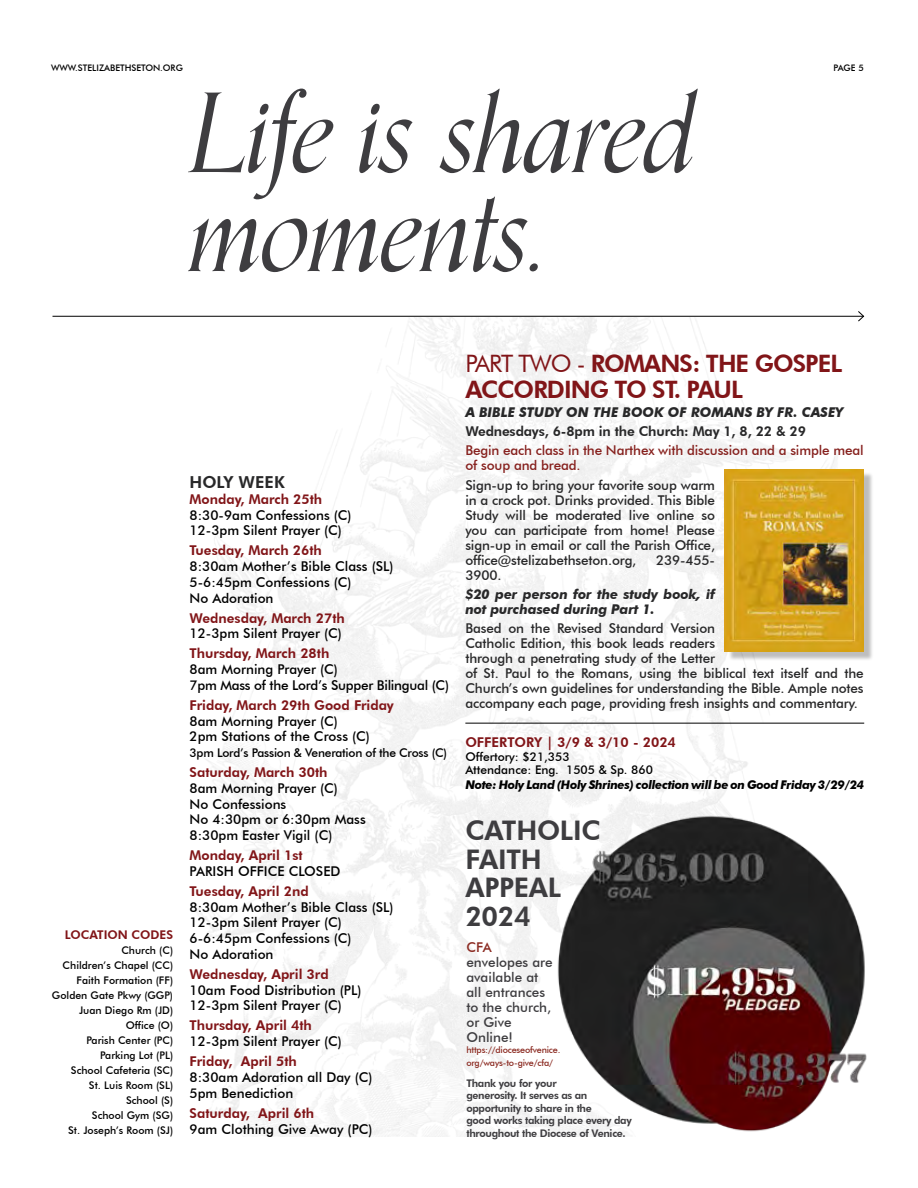
<style>
.page{position:relative;width:918px;height:1188px;background:#fff}
.page>*{position:absolute;margin:0;border:0;box-sizing:border-box;transform-origin:0 0}
.t1{font:italic 109.5px/99px "Orpheus Pro";letter-spacing:-.025em;color:#3e3d40}
.t2{font:800 27px/28.5px "Futura BT";letter-spacing:-.01em;color:#3e3d40}
.t3{font:800 24px/25.5px "Futura BT";letter-spacing:-.04em;color:#811518}
.t4{font:800 16.5px "Futura BT";color:#282829}
.t5{font:500 13.5px/15px "Futura BT";letter-spacing:-.01em;color:#282829;text-align:justify}
.t6{font:500 13.5px/15.8px "Futura BT";color:#000}
.t7{font:800 13.5px "Futura BT";color:#811518}
.t8{font:italic 700 13.5px/15px "Futura BT";letter-spacing:-.01em;color:#282829}
.t9{font:500 13.5px/15px "Futura BT";letter-spacing:-.01em;color:#86201d}
.t10{font:500 13.5px/15px "Futura BT";color:#3e3d40}
.t11{font:500 13.5px/15.8px "Futura BT";letter-spacing:-.02em;color:#000}
.t12{font:800 13.5px "Futura BT";letter-spacing:-.01em;color:#282829}
.t13{font:500 13.5px "Futura BT";color:#8b2a21}
.t14{font:italic 700 12px "Futura BT";letter-spacing:-.03em;color:#000}
.t15{font:500 12px/13.5px "Futura BT";color:#000}
.t16{font:500 12px "Futura BT";letter-spacing:-.02em;color:#000}
.t17{font:800 12px "Futura BT";color:#811518}
.t18{font:500 10.5px/15px "Futura BT";color:#000;text-align:right}
.t19{font:800 10.5px/12.6px "Futura BT";letter-spacing:-.03em;color:#3e3d40}
.t20{font:500 9px/12.6px "Futura BT";letter-spacing:-.02em;color:#8b2a21}
.t21{font:500 9px "Futura BT";color:#000}
.s1{font-weight:400}
</style>
<div class="page">
<img style="left:196px;top:317px;width:652px;height:820px">
<hr style="left:52px;top:316px;width:812px;height:1px;background:#000">
<svg style="left:857px;top:311px;width:8px;height:11px"></svg>
<hr style="left:465px;top:723px;width:399px;height:1px;background:#000">
<div style="left:728px;top:472px;width:146px;height:189px;background:#000;opacity:.26"></div>
<img style="left:725px;top:469px;width:139px;height:182px">
<img style="left:532px;top:808px;width:335px;height:329px">
<p class="t21" style="left:51px;top:62px;width:133px">WWW.STELIZABETHSETON.ORG</p>
<p class="t21" style="left:834px;top:62px;width:32px">PAGE 5</p>
<h1 class="t1" style="left:189px;top:87px;width:509px">Life is shared moments.</h1>
<p class="t17" style="left:65px;top:928px;width:110px">LOCATION CODES</p>
<p class="t18" style="left:52px;top:943px;width:123px">Church (C)<br>Children’s Chapel (CC)<br>Faith Formation (FF)<br>Golden Gate Pkwy (GGP)<br>Juan Diego Rm (JD)<br>Office (O)<br>Parish Center (PC)<br>Parking Lot (PL)<br>School Cafeteria (SC)<br>St. Luis Room (SL)<br>School (S)<br>School Gym (SG)<br>St. Joseph’s Room (SJ)</p>
<p class="t4" style="left:190px;top:472px;width:97px">HOLY WEEK</p>
<p class="t7" style="left:190px;top:491px;width:134px">Monday, March 25th</p>
<p class="t6" style="left:190px;top:507px;width:164px">8:30-9am Confessions (C)<br>12-3pm Silent Prayer (C)</p>
<p class="t7" style="left:190px;top:542px;width:134px">Tuesday, March 26th</p>
<p class="t6" style="left:190px;top:558px;width:206px">8:30am Mother’s Bible Class (SL)<br>5-6:45pm Confessions (C)<br>No Adoration</p>
<p class="t7" style="left:190px;top:610px;width:157px">Wednesday, March 27th</p>
<p class="t6" style="left:190px;top:626px;width:154px">12-3pm Silent Prayer (C)</p>
<p class="t7" style="left:190px;top:645px;width:141px">Thursday, March 28th</p>
<p class="t11" style="left:190px;top:661px;width:261px">8am Morning Prayer (C)<br>7pm Mass of the Lord’s Supper Bilingual (C)</p>
<p class="t7" style="left:190px;top:697px;width:206px">Friday, March 29th Good Friday</p>
<p class="t6" style="left:190px;top:713px;width:182px">8am Morning Prayer (C)<br>2pm Stations of the Cross (C)</p>
<p class="t16" style="left:190px;top:746px;width:259px">3pm Lord’s Passion &amp; Veneration of the Cross (C)</p>
<p class="t7" style="left:190px;top:764px;width:139px">Saturday, March 30th</p>
<p class="t6" style="left:190px;top:780px;width:178px">8am Morning Prayer (C)<br>No Confessions<br>No 4:30pm or 6:30pm Mass<br>8:30pm Easter Vigil (C)</p>
<p class="t7" style="left:190px;top:847px;width:115px">Monday, April 1st</p>
<p class="t6" style="left:190px;top:863px;width:152px">PARISH OFFICE CLOSED</p>
<p class="t7" style="left:190px;top:883px;width:121px">Tuesday, April 2nd</p>
<p class="t6" style="left:190px;top:899px;width:206px">8:30am Mother’s Bible Class (SL)<br>12-3pm Silent Prayer (C)<br>6-6:45pm Confessions (C)<br>No Adoration</p>
<p class="t7" style="left:190px;top:966px;width:141px">Wednesday, April 3rd</p>
<p class="t6" style="left:190px;top:982px;width:173px">10am Food Distribution (PL)<br>12-3pm Silent Prayer (C)</p>
<p class="t7" style="left:190px;top:1017px;width:124px">Thursday, April 4th</p>
<p class="t6" style="left:190px;top:1033px;width:154px">12-3pm Silent Prayer (C)</p>
<p class="t7" style="left:190px;top:1053px;width:109px">Friday, April 5th</p>
<p class="t6" style="left:190px;top:1069px;width:184px">8:30am Adoration all Day (C)<br>5pm Benediction</p>
<p class="t7" style="left:190px;top:1105px;width:126px">Saturday, April 6th</p>
<p class="t6" style="left:190px;top:1121px;width:185px">9am Clothing Give Away (PC)</p>
<h3 class="t3" style="left:465px;top:351px;width:378px"><span class="s1">PART TWO -</span> ROMANS: THE GOSPEL<br>ACCORDING TO ST. PAUL</h3>
<p class="t8" style="left:465px;top:405px;width:379px">A BIBLE STUDY ON THE BOOK OF ROMANS BY FR. CASEY</p>
<p class="t12" style="left:465px;top:423px;width:342px">Wednesdays, 6-8pm in the Church: May 1, 8, 22 &amp; 29</p>
<p class="t9" style="left:465px;top:443px;width:400px">Begin each class in the Narthex with discussion and a simple meal of soup and bread.</p>
<p class="t5" style="left:465px;top:477px;width:251px">Sign-up to bring your favorite soup warm in a crock pot. Drinks provided. This Bible Study will be moderated live online so you can participate from home! Please sign-up in email or call the Parish Office, office@stelizabethseton.org,</p>
<p class="t5" style="left:656px;top:552px;width:60px">239-455-</p>
<p class="t5" style="left:465px;top:567px;width:38px">3900.</p>
<p class="t8" style="left:465px;top:587px;width:251px">$20 per person for the study book, if not purchased during Part 1.</p>
<p class="t5" style="left:465px;top:621px;width:400px;text-align:left">Based on the Revised Standard Version<br>Catholic Edition, this book leads readers<br>through a penetrating study of the Letter<br>of St. Paul to the Romans, using the biblical text itself and the Church’s own guidelines for understanding the Bible. Ample notes accompany each page, providing fresh insights and commentary.</p>
<p class="t7" style="left:465px;top:734px;width:212px">OFFERTORY | 3/9 &amp; 3/10 - 2024</p>
<p class="t15" style="left:465px;top:749px;width:189px">Offertory: $21,353<br>Attendance: Eng. 1505 &amp; Sp. 860</p>
<p class="t14" style="left:465px;top:778px;width:400px">Note: Holy Land (Holy Shrines) collection will be on Good Friday 3/29/24</p>
<h2 class="t2" style="left:465px;top:816px;width:137px">CATHOLIC<br>FAITH<br>APPEAL<br>2024</h2>
<p class="t13" style="left:466px;top:939px;width:27px">CFA</p>
<p class="t10" style="left:466px;top:955px;width:88px">envelopes are available at all entrances to the church, or Give<br>Online!</p>
<p class="t20" style="left:466px;top:1043px;width:96px">https://dioceseofvenice. org/ways-to-give/cfa/</p>
<p class="t19" style="left:466px;top:1077px;width:167px">Thank you for your<br>generosity. It serves as an opportunity to share in the<br>good works taking place every day throughout the Diocese of Venice.</p>
</div>
